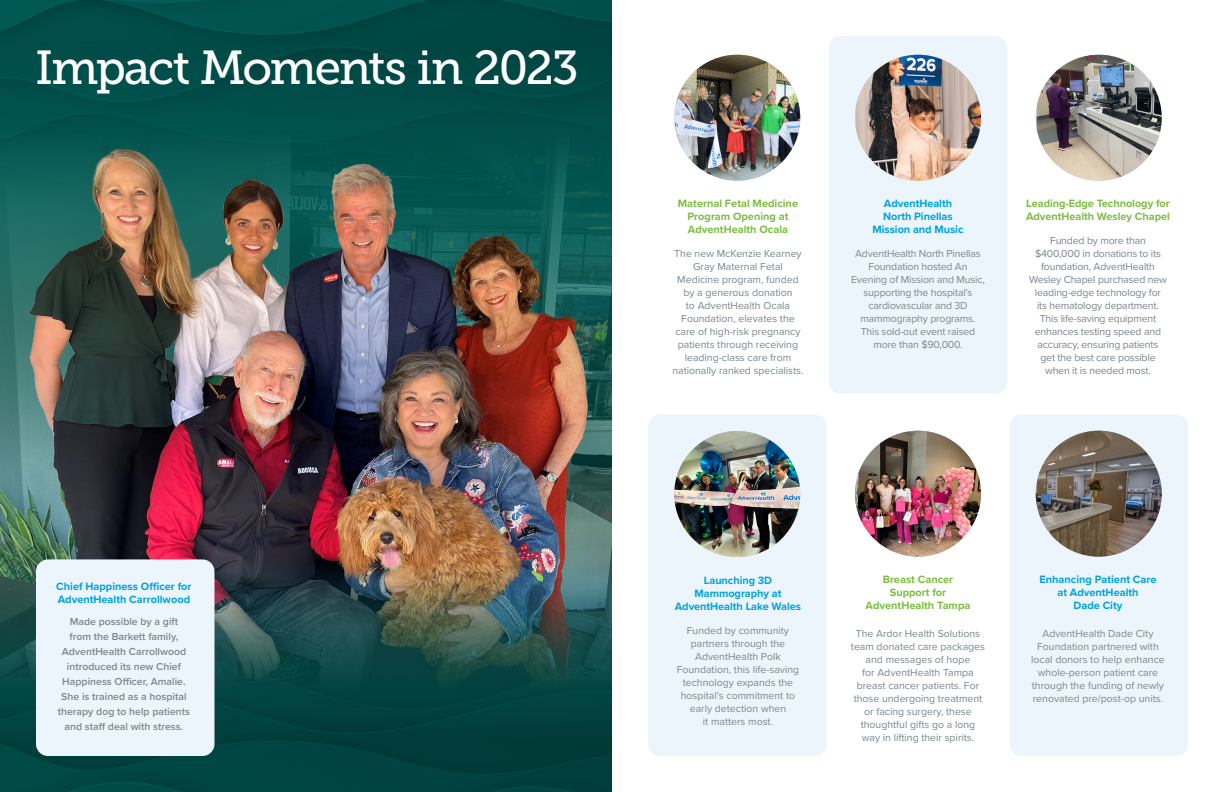
<style>
.page{position:relative;width:1224px;height:792px;background:#fff}
.page>*{position:absolute;margin:0;border:0;box-sizing:border-box;transform-origin:0 0}
.t1{font:47.5px "Museo Slab 500";letter-spacing:-.045em;color:#fff}
.Gray_text{font:700 11px/13px "Proxima Nova";color:#7cbd42;text-align:center}
.Gray_text-2{font:700 11px/13px "Proxima Nova";letter-spacing:-.005em;color:#00a2df;text-align:center}
.LightBlue_Subhead{font:700 11px/13px "Proxima Nova";color:#00a2df}
.Gray_text-3{font:10.5px/13px "Proxima Nova";color:#7b868d;text-align:center}
.Gray_text-4{font:600 10.5px/15px "Proxima Nova";color:#7b868d;text-align:center}
</style>
<div class="page">
<div style="left:1010px;top:414px;width:178px;height:342px;background:#edf5fc;border-radius:12px"></div>
<div style="left:829px;top:36px;width:178px;height:358px;background:#edf5fc;border-radius:12px"></div>
<div style="left:648px;top:414px;width:178px;height:342px;background:#edf5fc;border-radius:12px"></div>
<img style="left:674px;top:55px;width:126px;height:126px;border-radius:63px">
<img style="left:674px;top:431px;width:126px;height:126px;border-radius:63px">
<img style="left:1037px;top:55px;width:125px;height:126px">
<img style="left:855px;top:55px;width:126px;height:126px;border-radius:63px">
<img style="left:855px;top:431px;width:126px;height:126px;border-radius:63px">
<img style="left:1036px;top:431px;width:126px;height:126px;border-radius:63px">
<hr style="left:0;top:44px;width:612px;height:4px;background:#004844">
<hr style="left:0;top:40px;width:612px;height:4px;background:#004844">
<svg style="left:0;top:0;width:612px;height:40px;background:#004b48"></svg>
<img style="left:0;top:48px;width:612px;height:479px">
<img style="left:0;top:527px;width:612px;height:31px">
<img style="left:0;top:558px;width:612px;height:39px">
<img style="left:0;top:597px;width:612px;height:18px">
<img style="left:0;top:615px;width:612px;height:6px">
<img style="left:0;top:621px;width:612px;height:94px">
<img style="left:0;top:623px;width:612px;height:33px">
<svg style="left:214px;top:653px;width:398px;height:12px;background:#1d4e49"></svg>
<img style="left:214px;top:657px;width:394px;height:33px">
<img style="left:0;top:656px;width:36px;height:23px">
<div style="left:15px;top:690px;width:597px;height:26px;background:#01423f"></div>
<img style="left:0;top:715px;width:22px;height:1px">
<div style="left:0;top:716px;width:612px;height:19px;background:#013f3c"></div>
<div style="left:0;top:735px;width:612px;height:57px;background:#00433f"></div>
<div style="left:36px;top:559px;width:178px;height:197px;background:#edf5fc;border-radius:12px"></div>
<p class="t1" style="left:35px;top:41px;width:546px">Impact Moments in 2023</p>
<p class="LightBlue_Subhead" style="left:56px;top:580px;width:137px">Chief Happiness Officer for<br>AdventHealth Carrollwood</p>
<p class="Gray_text-4" style="left:58px;top:614px;width:134px">Made possible by a gift from the Barkett family,<br>AdventHealth Carrollwood introduced its new Chief<br>Happiness Officer, Amalie.<br>She is trained as a hospital therapy dog to help patients and staff deal with stress.</p>
<p class="Gray_text" style="left:678px;top:197px;width:122px">Maternal Fetal Medicine<br>Program Opening at<br>AdventHealth Ocala</p>
<p class="Gray_text-3" style="left:672px;top:247px;width:133px">The new McKenzie Kearney<br>Gray Maternal Fetal<br>Medicine program, funded by a generous donation<br>to AdventHealth Ocala<br>Foundation, elevates the care of high-risk pregnancy patients through receiving leading-class care from nationally ranked specialists.</p>
<p class="Gray_text-2" style="left:873px;top:197px;width:92px">AdventHealth<br>North Pinellas<br>Mission and Music</p>
<p class="Gray_text-3" style="left:851px;top:247px;width:135px">AdventHealth North Pinellas<br>Foundation hosted An<br>Evening of Mission and Music, supporting the hospital’s cardiovascular and 3D mammography programs.<br>This sold-out event raised more than $90,000.</p>
<p class="Gray_text" style="left:1026px;top:197px;width:145px;text-align:left">Leading-Edge Technology for<br>AdventHealth Wesley Chapel</p>
<p class="Gray_text-3" style="left:1029px;top:234px;width:139px">Funded by more than $400,000 in donations to its foundation, AdventHealth<br>Wesley Chapel purchased new leading-edge technology for its hematology department.<br>This life-saving equipment enhances testing speed and accuracy, ensuring patients get the best care possible when it is needed most.</p>
<p class="Gray_text-2" style="left:675px;top:573px;width:128px">Launching 3D<br>Mammography at<br>AdventHealth Lake Wales</p>
<p class="Gray_text-3" style="left:677px;top:623px;width:124px">Funded by community partners through the<br>AdventHealth Polk<br>Foundation, this life-saving technology expands the hospital’s commitment to early detection when<br>it matters most.</p>
<p class="Gray_text" style="left:866px;top:573px;width:106px">Breast Cancer<br>Support for<br>AdventHealth Tampa</p>
<p class="Gray_text-3" style="left:851px;top:626px;width:136px">The Ardor Health Solutions team donated care packages and messages of hope<br>for AdventHealth Tampa breast cancer patients. For those undergoing treatment or facing surgery, these thoughtful gifts go a long way in lifting their spirits.</p>
<p class="Gray_text-2" style="left:1039px;top:573px;width:119px">Enhancing Patient Care at AdventHealth<br>Dade City</p>
<p class="Gray_text-3" style="left:1031px;top:626px;width:135px">AdventHealth Dade City<br>Foundation partnered with local donors to help enhance whole-person patient care through the funding of newly renovated pre/post-op units.</p>
</div>
